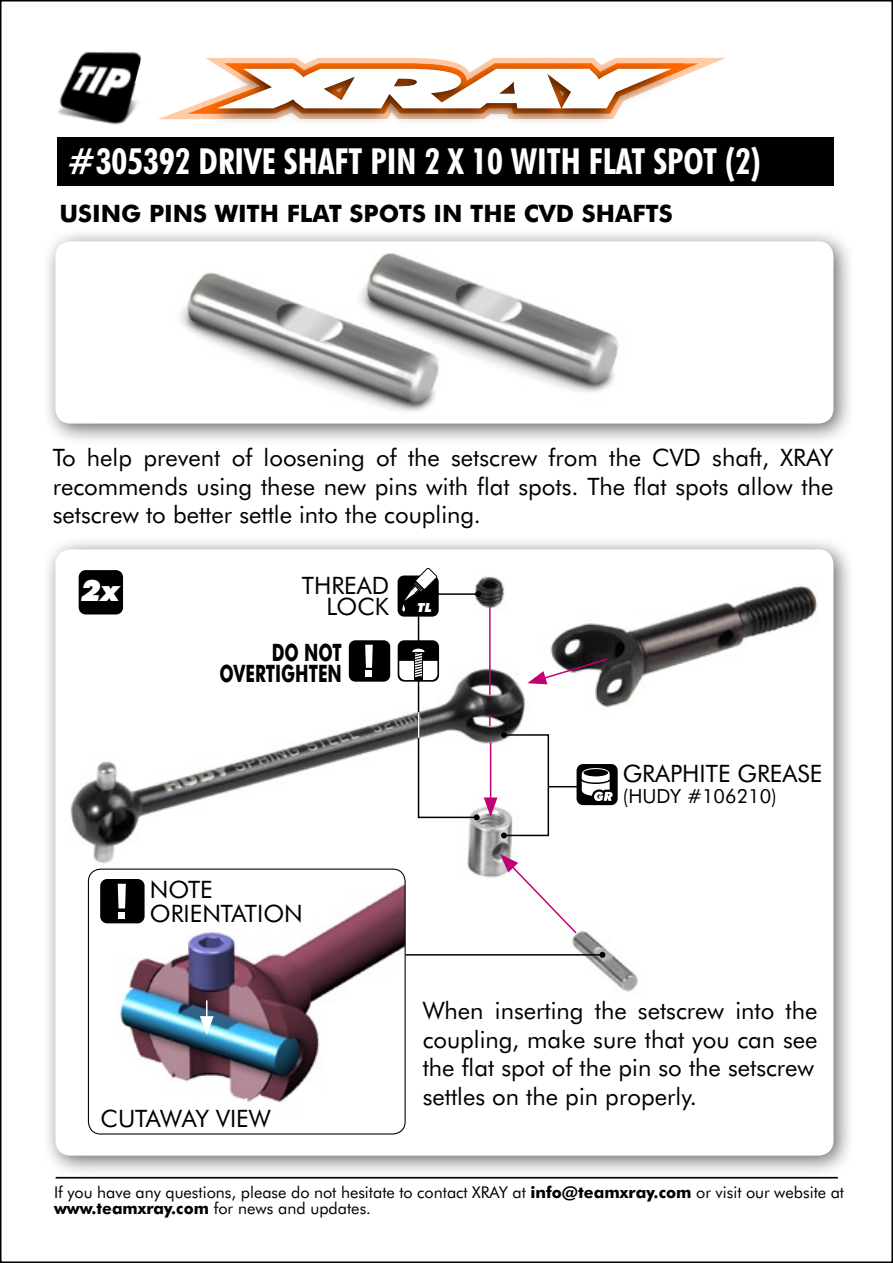
<style>
.page{position:relative;width:893px;height:1263px;background:#fff}
.page>*{position:absolute;margin:0;border:0;box-sizing:border-box;transform-origin:0 0}
.t1{font:700 condensed 36px "Futura BTCE";color:#fff}
.t2{font:italic 900 29.7px "Futura BTCE";color:#fff}
.t3{font:24px/28.8px "Futura BTCE";color:#000;text-align:justify}
.t4{font:700 24px "Futura BTCE";color:#000}
.t5{font:700 24px/21px "Futura BTCE";color:#000;scale:.7 1}
.t6{font:19.5px "Futura BTCE";color:#000}
.t7{font:16.2px/16.2px "Futura BTCE";color:#000}
.t8{font:italic 900 12.6px "Futura BTCE";color:#fff}
.s1{font-weight:700}
</style>
<div class="page">
<div style="left:57px;top:137px;width:776px;height:48px;background:#000"></div>
<svg style="left:159px;top:58px;width:566px;height:61px"></svg>
<div style="left:41px;top:227px;width:829px;height:233px;background:#000;opacity:.6"></div>
<div style="left:55px;top:241px;width:778px;height:182px;background:#fff;border-radius:15px"></div>
<div style="left:41px;top:535px;width:829px;height:656px;background:#000;opacity:.6"></div>
<div style="left:55px;top:549px;width:778px;height:606px;background:#fff;border-radius:15px"></div>
<img style="left:180px;top:253px;width:438px;height:159px">
<img style="left:70px;top:571px;width:748px;height:424px">
<img style="left:58px;top:52px;width:84px;height:73px">
<img style="left:94px;top:869px;width:311px;height:233px">
<div style="left:88px;top:868px;width:318px;height:266px;border:1px solid #000;border-radius:12px"></div>
<hr style="left:406px;top:954px;width:196px;height:1px;background:#000">
<svg style="left:599px;top:952px;width:6px;height:6px"></svg>
<svg style="left:200px;top:1000px;width:14px;height:35px"></svg>
<svg style="left:500px;top:854px;width:78px;height:81px"></svg>
<svg style="left:527px;top:657px;width:82px;height:27px"></svg>
<div style="left:79px;top:570px;width:44px;height:44px;background:#000;border-radius:7px"></div>
<div style="left:100px;top:879px;width:45px;height:44px;background:#000;border-radius:7px"></div>
<div style="left:118px;top:912px;width:7px;height:6px;background:#fff"></div>
<div style="left:118px;top:884px;width:8px;height:24px;background:#fff"></div>
<div style="left:398px;top:575px;width:41px;height:42px;background:#000;border-radius:6px"></div>
<div style="left:577px;top:764px;width:41px;height:41px;background:#000;border-radius:6px"></div>
<svg style="left:580px;top:768px;width:38px;height:37px"></svg>
<div style="left:503px;top:734px;width:46px;height:102px;border:2px solid #000"></div>
<svg style="left:501px;top:832px;width:6px;height:6px"></svg>
<hr style="left:548px;top:786px;width:31px;height:1px;background:#000">
<div style="left:349px;top:640px;width:41px;height:42px;background:#000;border-radius:7px"></div>
<svg style="left:366px;top:671px;width:6px;height:6px"></svg>
<div style="left:365px;top:645px;width:8px;height:23px;background:#fff"></div>
<div style="left:398px;top:640px;width:41px;height:42px;background:#000;border-radius:7px"></div>
<svg style="left:399px;top:568px;width:108px;height:252px"></svg>
<p class="t1" style="left:68px;top:137px;width:694px">#305392 DRIVE SHAFT PIN 2 x 10 WITH FLAT SPOT (2)</p>
<p class="t4" style="left:60px;top:196px;width:615px">Using pins with flat spots in the CVD shafts</p>
<p class="t3" style="left:53px;top:442px;width:782px">To help prevent of loosening of the setscrew from the CVD shaft, XRAY recommends using these new pins with flat spots. The flat spots allow the setscrew to better settle into the coupling.</p>
<p class="t2" style="left:81px;top:570px;width:40px">2x</p>
<p class="t3" style="left:302px;top:570px;width:45px">thread</p>
<p class="t3" style="left:327px;top:591px;width:64px">loc k</p>
<p class="t5" style="left:219px;top:641px;width:140px;text-indent:52px">DO NOT<br>OVERTIGHTEN</p>
<p class="t8" style="left:417px;top:599px;width:16px">TL</p>
<p class="t3" style="left:150px;top:874px;width:51px">note</p>
<p class="t3" style="left:150px;top:898px;width:83px">orientati</p>
<p class="t3" style="left:263px;top:898px;width:41px">on</p>
<p class="t3" style="left:101px;top:1103px;width:172px">CUTAWAY VIEW</p>
<p class="t3" style="left:623px;top:758px;width:198px">graphite grease</p>
<p class="t6" style="left:623px;top:783px;width:34px">(hudy</p>
<p class="t6" style="left:687px;top:783px;width:91px">#106210)</p>
<p class="t3" style="left:423px;top:995px;width:396px">When inserting the setscrew into the coupling, make sure that you can see the flat spot of the pin so the setscrew</p>
<p class="t3" style="left:423px;top:1081px;width:276px">settles on the pin properly.</p>
<p class="t7" style="left:54px;top:1183px;width:792px">If you have any questions, please do not hesitate to contact XRAY at <span class="s1">info@teamxray.com</span> or visit our website at <span class="s1">www.teamxray.com</span> for news and updates.</p>
</div>
